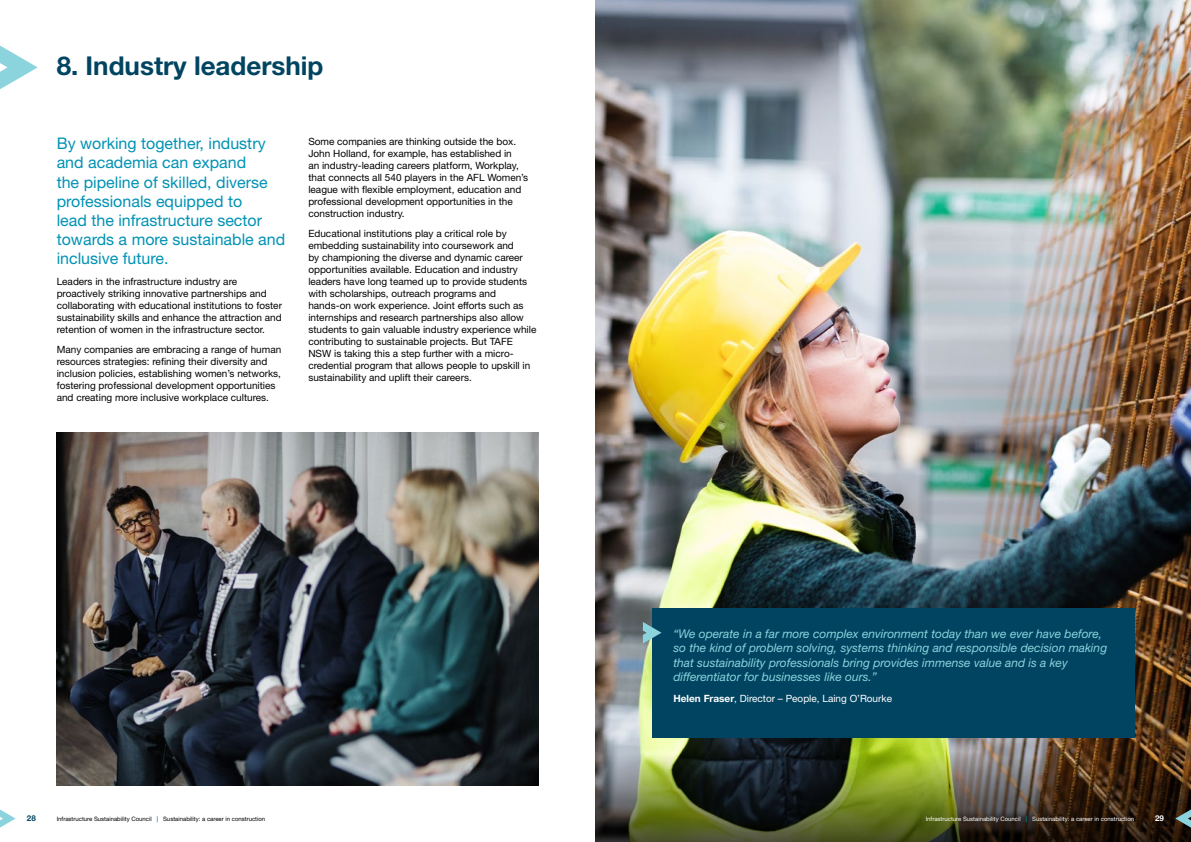
<style>
.page{position:relative;width:1191px;height:842px;background:#fff}
.page>*{position:absolute;margin:0;border:0;box-sizing:border-box;transform-origin:0 0}
.t1{font:700 26px "Helvetica Neue LT Pro";color:#004461}
.t2{font:16px/19.2px "Helvetica Neue LT Pro";color:#0092b4}
.t3{font:italic 12px/14.4px "Helvetica Neue LT Pro";color:#8bd3dd}
.t4{font:10px/12px "Helvetica Neue LT Pro";color:#000}
.t5{font:10px "Helvetica Neue LT Pro";color:#fff}
.t6{font:700 8px "Helvetica Neue LT Pro";color:#004461}
.t7{font:700 8px "Helvetica Neue LT Pro";color:#fff}
.t8{font:6px "Helvetica Neue LT Pro";color:#000}
.t9{font:6px "Helvetica Neue LT Pro";color:#fff}
.s1{font-weight:700}
.s2{font-weight:700;color:#0092b4}
</style>
<div class="page">
<img style="left:595px;top:0;width:596px;height:754px">
<img style="left:595px;top:754px;width:596px;height:88px">
<div style="left:652px;top:608px;width:482px;height:129px;background:#004461"></div>
<img style="left:57px;top:432px;width:482px;height:353px">
<svg style="left:643px;top:622px;width:18px;height:21px"></svg>
<svg style="left:0;top:46px;width:38px;height:43px"></svg>
<svg style="left:1175px;top:809px;width:16px;height:19px"></svg>
<svg style="left:0;top:809px;width:16px;height:19px"></svg>
<h1 class="t1" style="left:57px;top:50px;width:268px">8. Industry leadership</h1>
<h2 class="t2" style="left:57px;top:133px;width:230px">By working together, industry and academia can expand<br>the pipeline of skilled, diverse professionals equipped to<br>lead the infrastructure sector towards a more sustainable and inclusive future.</h2>
<p class="t4" style="left:57px;top:275px;width:227px">Leaders in the infrastructure industry are proactively striking innovative partnerships and collaborating with educational institutions to foster sustainability skills and enhance the attraction and retention of women in the infrastructure sector.</p>
<p class="t4" style="left:57px;top:344px;width:226px">Many companies are embracing a range of human resources strategies: refining their diversity and inclusion policies, establishing women’s networks, fostering professional development opportunities and creating more inclusive workplace cultures.</p>
<p class="t4" style="left:308px;top:135px;width:221px">Some companies are thinking outside the box.<br>John Holland, for example, has established in<br>an industry-leading careers platform, Workplay, that connects all 540 players in the AFL Women’s league with flexible employment, education and professional development opportunities in the construction industry.</p>
<p class="t4" style="left:308px;top:228px;width:229px">Educational institutions play a critical role by embedding sustainability into coursework and<br>by championing the diverse and dynamic career opportunities available. Education and industry leaders have long teamed up to provide students with scholarships, outreach programs and hands-on work experience. Joint efforts such as internships and research partnerships also allow students to gain valuable industry experience while contributing to sustainable projects. But TAFE NSW is taking this a step further with a micro&shy;credential program that allows people to upskill in sustainability and uplift their careers.</p>
<p class="t3" style="left:673px;top:626px;width:435px">“We operate in a far more complex environment today than we ever have before, so the kind of problem solving, systems thinking and responsible decision making that sustainability professionals bring provides immense value and is a key differentiator for businesses like ours.”</p>
<p class="t5" style="left:673px;top:692px;width:220px"><span class="s1">Helen Fraser</span>, Director – People, Laing O’Rourke</p>
<p class="t6" style="left:27px;top:813px;width:10px">28</p>
<p class="t8" style="left:57px;top:815px;width:210px">Infrastructure Sustainability Council <span class="s2">|</span> Sustainability: a career in construction</p>
<p class="t9" style="left:925px;top:815px;width:210px">Infrastructure Sustainability Council <span class="s2">|</span> Sustainability: a career in construction</p>
<p class="t7" style="left:1155px;top:813px;width:10px">29</p>
</div>
